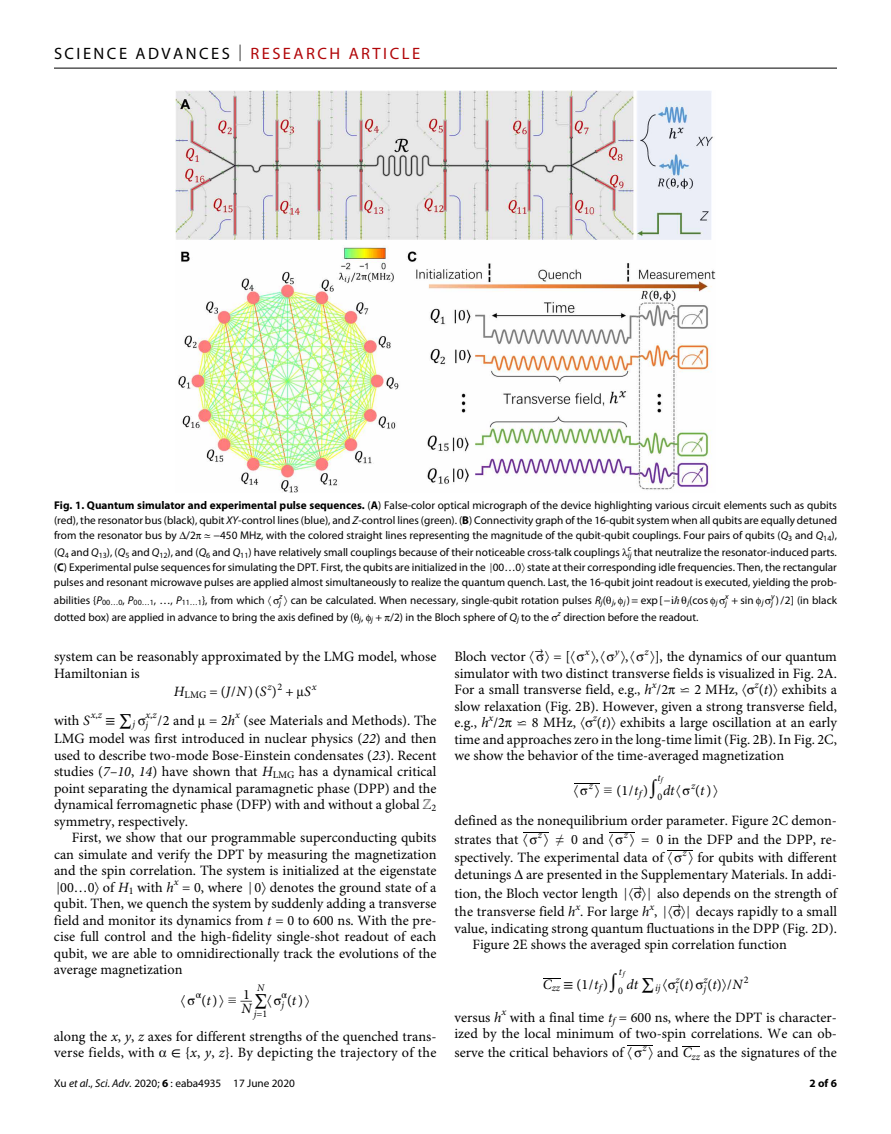
<style>
.page{position:relative;width:891px;height:1134px;background:#fff}
.page>*{position:absolute;margin:0;border:0;box-sizing:border-box;transform-origin:0 0}
.t1{font:16.5px "Myriad Pro";letter-spacing:.15em;color:#000}
.t2{font:14.25px/16.5px "Minion Pro";color:#000;text-align:justify}
.t3{font:italic 14.25px "Minion Pro";color:#000}
.t4{font:11.25px/15px "Myriad Pro";color:#000;text-align:justify}
.t5{font:700 11.25px "Myriad Pro";color:#000}
.t6{font:italic 10.05px "Minion Pro";color:#000}
.t7{font:10.05px "Minion Pro";color:#000}
.s1{font-weight:300}
.s2{color:#b10508}
.s3{font-weight:700}
.s4{font-style:italic}
.s5{font-family:"STIX General"}
.s6{font-family:"STIX General";font-size:9.3px}
.s7{font-size:19.95px}
.s8{font-style:normal;font-size:14.25px}
.s9{font-size:14.25px}
</style>
<div class="page">
<hr style="left:54px;top:68px;width:783px;height:1px;background:#000">
<img style="left:176px;top:90px;width:540px;height:403px">
<p class="t1" style="left:54px;top:40px;width:368px">SCIENCE ADVANCES <span class="s1">|</span> <span class="s2">RESEARCH ARTICLE</span></p>
<p class="t4" style="left:54px;top:498px;width:785px"><span class="s3">Fig. 1. Quantum simulator and experimental pulse sequences.</span> (<span class="s3">A</span>) False-color optical micrograph of the device highlighting various circuit elements such as qubits (red), the resonator bus (black), qubit <span class="s4">XY</span>-control lines (blue), and <span class="s4">Z</span>-control lines (green). (<span class="s3">B</span>) Connectivity graph of the 16-qubit system when all qubits are equally detuned from the resonator bus by /2 ≃ −450 MHz, with the colored straight lines representing the magnitude of the qubit-qubit couplings. Four pairs of qubits (<span class="s4">Q</span><sub>3</sub> and <span class="s4">Q</span><sub>14</sub>),</p>
<p class="t4" style="left:54px;top:545px;width:579px">(<span class="s4">Q</span><sub>4</sub> and <span class="s4">Q</span><sub>13</sub>), (<span class="s4">Q</span><sub>5</sub> and <span class="s4">Q</span><sub>12</sub>), and (<span class="s4">Q</span><sub>6</sub> and <span class="s4">Q</span><sub>11</sub>) have relatively small couplings because of their noticeable cross-talk couplings ●<sub>ij</sub></p>
<p class="t4" style="left:54px;top:545px;width:785px;text-indent:574px"><sup>c</sup> that neutralize the resonator-induced parts. (<span class="s3">C</span>) Experimental pulse sequences for simulating the DPT. First, the qubits are initialized in the ∣00…0〉 state at their corresponding idle frequencies. Then, the rectangular pulses and resonant microwave pulses are applied almost simultaneously to realize the quantum quench. Last, the 16-qubit joint readout is executed, yielding the prob-</p>
<p class="t4" style="left:54px;top:593px;width:228px">abilities {<span class="s4">P</span><sub>00…0</sub>, <span class="s4">P</span><sub>00…1</sub>, …, <span class="s4">P</span><sub>11…1</sub>}, from which 〈 ▲<sub>j</sub></p>
<p class="t4" style="left:279px;top:593px;width:449px"><sup>z</sup> 〉 can be calculated. When necessary, single-qubit rotation pulses <span class="s4">R</span><sub>j</sub>(❑<sub>j</sub>, <sub>j</sub> )= exp[−<span class="s5">i</span>ℏ ❑<sub>j</sub>(cos <sub>j</sub> ▲<sub>j</sub></p>
<p class="t4" style="left:725px;top:593px;width:49px"><sup>x</sup> + sin <sub>j</sub> ▲<sub>j</sub></p>
<p class="t4" style="left:771px;top:593px;width:67px"><sup>y</sup> )/2] (in black</p>
<p class="t4" style="left:54px;top:610px;width:646px">dotted box) are applied in advance to bring the axis defined by (❑<sub>j</sub>, <sub>j</sub> + /2) in the Bloch sphere of <span class="s4">Q</span><sub>j</sub> to the ▲<sup>z</sup> direction before the readout.</p>
<p class="t2" style="left:54px;top:650px;width:384px">system can be reasonably approximated by the LMG model, whose<br>Hamiltonian is</p>
<p class="t2" style="left:174px;top:685px;width:144px"><span class="s4">H</span><sub>LMG</sub> = (<span class="s4">J</span>/<span class="s4">N</span>) (<span class="s4">S</span><sup>z</sup>)<sup>2</sup> +  <span class="s4">S</span><sup>x</sup></p>
<p class="t2" style="left:54px;top:713px;width:96px">with <span class="s4">S</span><sup>x</sup><sup>,</sup><sup>z</sup> <span class="s5">≡ ∑</span><sub>j</sub> ▲<sub>j</sub></p>
<p class="t2" style="left:54px;top:712px;width:384px;line-height:18.5px;text-align:right"><sup>x</sup><sup>,</sup><sup>z</sup>/2 and = 2<span class="s4">h</span><sup>x</sup> (see Materials and Methods). The<br>LMG model was first introduced in nuclear physics (<span class="s4">22</span>) and then</p>
<p class="t2" style="left:54px;top:748px;width:384px">used to describe two-mode Bose-Einstein condensates (<span class="s4">23</span>). Recent studies (<span class="s4">7</span>–<span class="s4">10</span>, <span class="s4">14</span>) have shown that <span class="s4">H</span><sub>LMG</sub> has a dynamical critical point separating the dynamical paramagnetic phase (DPP) and the dynamical ferromagnetic phase (DFP) with and without a global ℤ<sub>2 </sub>symmetry, respectively.</p>
<p class="t2" style="left:54px;top:831px;width:384px;text-indent:18px">First, we show that our programmable superconducting qubits can simulate and verify the DPT by measuring the magnetization and the spin correlation. The system is initialized at the eigenstate ∣00…0〉 of <span class="s4">H</span><sub>1</sub> with <span class="s4">h</span><sup>x</sup> = 0, where ∣0〉 denotes the ground state of a qubit. Then, we quench the system by suddenly adding a transverse field and monitor its dynamics from <span class="s4">t</span> = 0 to 600 ns. With the pre&shy;cise full control and the high-fidelity single-shot readout of each qubit, we are able to omnidirectionally track the evolutions of the average magnetization</p>
<p class="t2" style="left:181px;top:993px;width:105px">〈 <span class="s5">σ</span><sup>α</sup>(<span class="s4">t</span>)〉 ≡ 1<span class="s6">─</span><span class="s5">∑</span>〈 <span class="s5">σ</span><sub>j</sub></p>
<p class="t6" style="left:257px;top:982px;width:9px">N</p>
<p class="t2" style="left:282px;top:993px;width:29px"><sup>α</sup>(<span class="s4">t</span>)〉</p>
<p class="t2" style="left:54px;top:1029px;width:384px">along the <span class="s4">x</span>, <span class="s4">y</span>, <span class="s4">z</span> axes for different strengths of the quenched trans&shy;verse fields, with <span class="s5">∈</span> {<span class="s4">x</span>, <span class="s4">y</span>, <span class="s4">z</span>}. By depicting the trajectory of the</p>
<p class="t3" style="left:241px;top:999px;width:12px">N</p>
<p class="t7" style="left:254px;top:1008px;width:15px"><span class="s4">j</span>=1</p>
<p class="t4" style="left:54px;top:1076px;width:242px">Xu <span class="s4">et al</span>., <span class="s4">Sci. Adv.</span> 2020; <span class="s3">6</span> : eaba4935 17 June 2020</p>
<p class="t2" style="left:454px;top:650px;width:384px">Bloch vector 〈→▲〉 = [〈 ▲<sup>x</sup> 〉,〈 ▲<sup>y</sup> 〉,〈 ▲<sup>z</sup> 〉], the dynamics of our quantum simulator with two distinct transverse fields is visualized in Fig. 2A.<br>For a small transverse field, e.g., <span class="s4">h</span><sup>x</sup>/2 ⋍ 2 MHz, 〈▲<sup>z</sup>(<span class="s4">t</span>)〉 exhibits a slow relaxation (Fig. 2B). However, given a strong transverse field, e.g., <span class="s4">h</span><sup>x</sup>/2 ⋍ 8 MHz, 〈▲<sup>z</sup>(<span class="s4">t</span>)〉 exhibits a large oscillation at an early time and approaches zero in the long-time limit (Fig. 2B). In Fig. 2C, we show the behavior of the time-averaged magnetization</p>
<p class="t2" style="left:573px;top:784px;width:146px"><sup>¯</sup>〈 <span class="s5">σ</span><sup>z</sup>〉 ≡ (1/ <span class="s4">t</span><sub>f</sub>) <span class="s7">∫</span><sub>0</sub><span class="s4">dt</span>〈 <span class="s5">σ</span><sup>z</sup>(<span class="s4">t</span>)〉</p>
<p class="t6" style="left:657px;top:771px;width:7px">t<sub>f</sub></p>
<p class="t2" style="left:455px;top:813px;width:384px;line-height:18.6px">defined as the nonequilibrium order parameter. Figure 2C demon&shy;strates that <sup>¯</sup>〈 ▲<sup>z</sup> 〉 ≠ 0 and <sup>¯</sup>〈 ▲<sup>z</sup> 〉 = 0 in the DFP and the DPP, re&shy;spectively. The experimental data of <sup>¯</sup>〈 ▲<sup>z</sup> 〉 for qubits with different</p>
<p class="t2" style="left:454px;top:866px;width:384px;line-height:18.8px">detunings are presented in the Supplementary Materials. In addi&shy;tion, the Bloch vector length ∣〈→▲〉∣ also depends on the strength of the transverse field <span class="s4">h</span><sup>x</sup>. For large <span class="s4">h</span><sup>x</sup>, ∣〈→▲〉∣ decays rapidly to a small</p>
<p class="t2" style="left:472px;top:922px;width:366px;text-indent:-18px">value, indicating strong quantum fluctuations in the DPP (Fig. 2D).<br>Figure 2E shows the averaged spin correlation function</p>
<p class="t2" style="left:542px;top:978px;width:82px"><sup>¯</sup><span class="s4">C</span><sub>zz</sub> <span class="s5">≡</span> (1/ <span class="s4">t</span><sub>f</sub>) <span class="s7">∫</span><sub>0</sub></p>
<p class="t6" style="left:619px;top:965px;width:7px">t<sub>f</sub></p>
<p class="t2" style="left:703px;top:978px;width:47px"><sup>z</sup>(<span class="s4">t</span>)〉/ <span class="s4">N</span><sup>2</sup></p>
<p class="t2" style="left:454px;top:1010px;width:384px">versus <span class="s4">h</span><sup>x</sup> with a final time <span class="s4">t</span><sub>f</sub> = 600 ns, where the DPT is character&shy;ized by the local minimum of two-spin correlations. We can ob-</p>
<p class="t2" style="left:454px;top:1046px;width:384px">serve the critical behaviors of <sup>¯</sup>〈 ▲<sup>z</sup> 〉 and <sup>¯</sup><span class="s4">C</span><sub>zz</sub> as the signatures of the</p>
<p class="t6" style="left:675px;top:978px;width:32px">z<span class="s8">(</span><span class="s9">t</span><span class="s8">)</span> ▲j</p>
<p class="t6" style="left:626px;top:982px;width:53px"><sup>dt</sup> <sup>∑</sup>ij <sup>〈</sup>▲i</p>
<p class="t5" style="left:810px;top:1074px;width:29px">2 of 6</p>
</div>
